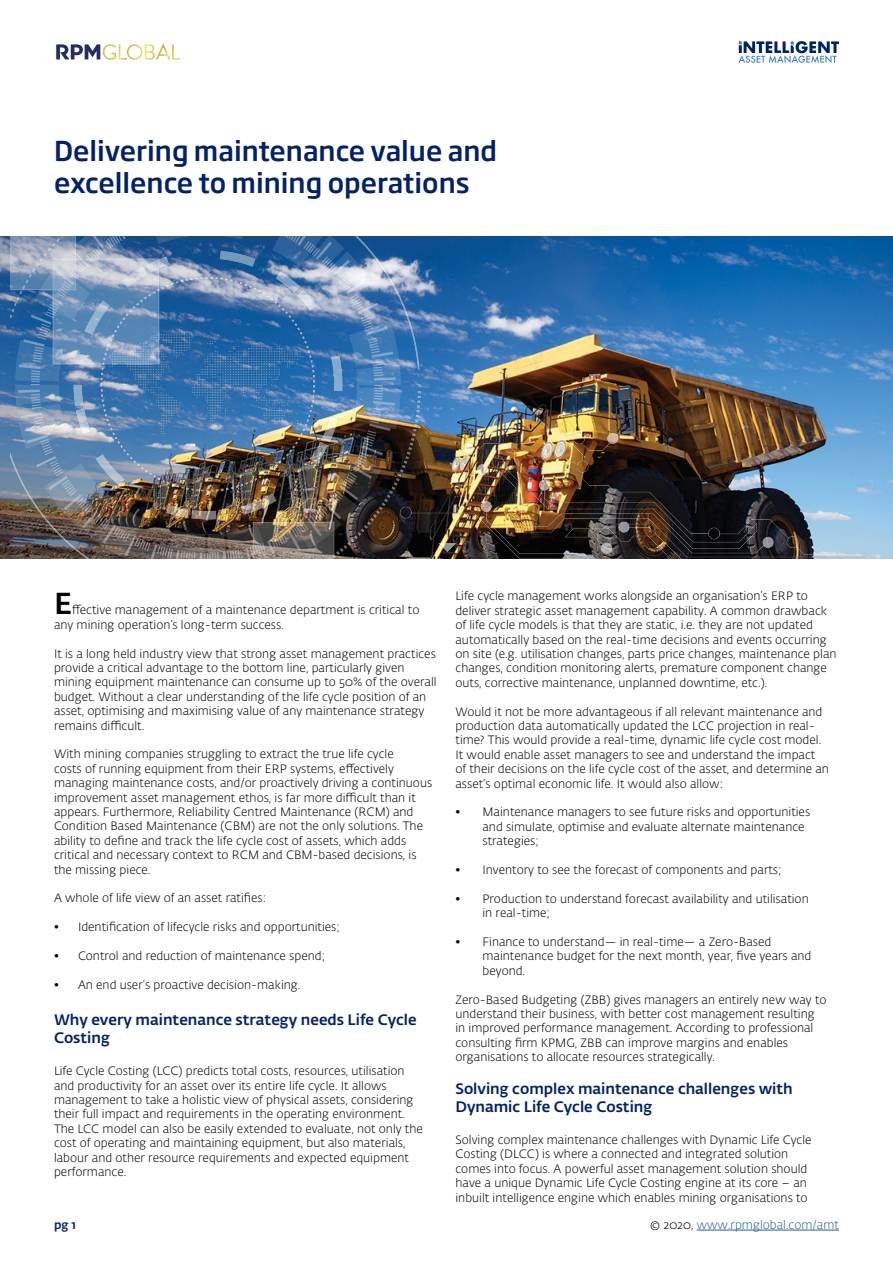
<style>
.page{position:relative;width:893px;height:1263px;background:#fff}
.page>*{position:absolute;margin:0;border:0;box-sizing:border-box;transform-origin:0 0}
.t1{font:500 30px "Fedra Sans Alt Std";color:#000}
.t2{font:500 27px/32.4px "Soho Gothic Pro";color:#012169}
.t3{font:500 15px/18px "Fedra Sans Alt Std";color:#012169}
.t4{font:300 12px/14.4px "Fedra Sans Alt Std";color:#000}
.t5{font:300 12px "Fedra Sans Alt Std";color:#215e9e}
.t6{font:500 12px "Fedra Sans Alt Std";color:#012169}
.s1{color:#000}
</style>
<div class="page">
<img style="left:0;top:237px;width:893px;height:321px">
<hr style="left:697px;top:1230px;width:142px;height:1px;background:#215e9e">
<svg style="left:738px;top:40px;width:101px;height:23px"></svg>
<svg style="left:56px;top:44px;width:124px;height:16px"></svg>
<img style="left:11px;top:237px;width:853px;height:321px">
<h2 class="t2" style="left:54px;top:133px;width:445px">Delivering maintenance value and excellence to mining operations</h2>
<h1 class="t1" style="left:54px;top:585px;width:19px">E</h1>
<p class="t4" style="left:54px;top:603px;width:367px;text-indent:18px">ffective management of a maintenance department is critical to any mining operation’s long-term success.</p>
<p class="t4" style="left:54px;top:646px;width:384px">It is a long held industry view that strong asset management practices provide a critical advantage to the bottom line, particularly given mining equipment maintenance can consume up to 50% of the overall budget. Without a clear understanding of the life cycle position of an asset, optimising and maximising value of any maintenance strategy remains difficult.</p>
<p class="t4" style="left:54px;top:747px;width:380px">With mining companies struggling to extract the true life cycle<br>costs of running equipment from their ERP systems, effectively managing maintenance costs, and/or proactively driving a continuous improvement asset management ethos, is far more difficult than it appears. Furthermore, Reliability Centred Maintenance (RCM) and Condition Based Maintenance (CBM) are not the only solutions. The ability to define and track the life cycle cost of assets, which adds critical and necessary context to RCM and CBM-based decisions, is the missing piece.</p>
<p class="t4" style="left:54px;top:891px;width:214px">A whole of life view of an asset ratifies:</p>
<p class="t4" style="left:54px;top:920px;width:287px">• Identification of lifecycle risks and opportunities;</p>
<p class="t4" style="left:54px;top:949px;width:273px">• Control and reduction of maintenance spend;</p>
<p class="t4" style="left:54px;top:978px;width:248px">• An end user’s proactive decision-making.</p>
<p class="t3" style="left:54px;top:1011px;width:364px">Why every maintenance strategy needs Life Cycle<br>Costing</p>
<p class="t4" style="left:54px;top:1064px;width:370px">Life Cycle Costing (LCC) predicts total costs, resources, utilisation and productivity for an asset over its entire life cycle. It allows management to take a holistic view of physical assets, considering their full impact and requirements in the operating environment.<br>The LCC model can also be easily extended to evaluate, not only the cost of operating and maintaining equipment, but also materials, labour and other resource requirements and expected equipment performance.</p>
<p class="t4" style="left:455px;top:589px;width:383px">Life cycle management works alongside an organisation’s ERP to deliver strategic asset management capability. A common drawback of life cycle models is that they are static, i.e. they are not updated automatically based on the real-time decisions and events occurring on site (e.g. utilisation changes, parts price changes, maintenance plan changes, condition monitoring alerts, premature component change outs, corrective maintenance, unplanned downtime, etc.).</p>
<p class="t4" style="left:455px;top:704px;width:375px">Would it not be more advantageous if all relevant maintenance and production data automatically updated the LCC projection in real&shy;time? This would provide a real-time, dynamic life cycle cost model.<br>It would enable asset managers to see and understand the impact of their decisions on the life cycle cost of the asset, and determine an asset’s optimal economic life. It would also allow:</p>
<p class="t4" style="left:482px;top:805px;width:329px;text-indent:-27px">• Maintenance managers to see future risks and opportunities and simulate, optimise and evaluate alternate maintenance strategies;</p>
<p class="t4" style="left:455px;top:863px;width:328px">• Inventory to see the forecast of components and parts;</p>
<p class="t4" style="left:482px;top:891px;width:328px;text-indent:-27px">• Production to understand forecast availability and utilisation in real-time;</p>
<p class="t4" style="left:482px;top:935px;width:330px;text-indent:-27px">• Finance to understand— in real-time— a Zero-Based maintenance budget for the next month, year, five years and beyond.</p>
<p class="t4" style="left:455px;top:992px;width:373px">Zero-Based Budgeting (ZBB) gives managers an entirely new way to understand their business, with better cost management resulting in improved performance management. According to professional consulting firm KPMG, ZBB can improve margins and enables organisations to allocate resources strategically.</p>
<p class="t3" style="left:455px;top:1079px;width:339px">Solving complex maintenance challenges with<br>Dynamic Life Cycle Costing</p>
<p class="t4" style="left:455px;top:1133px;width:358px">Solving complex maintenance challenges with Dynamic Life Cycle Costing (DLCC) is where a connected and integrated solution comes into focus. A powerful asset management solution should have a unique Dynamic Life Cycle Costing engine at its core – an inbuilt intelligence engine which enables mining organisations to</p>
<p class="t6" style="left:54px;top:1217px;width:23px">pg 1</p>
<p class="t5" style="left:650px;top:1217px;width:190px"><span class="s1">© 2020,</span> www.rpmglobal.com/amt</p>
</div>
